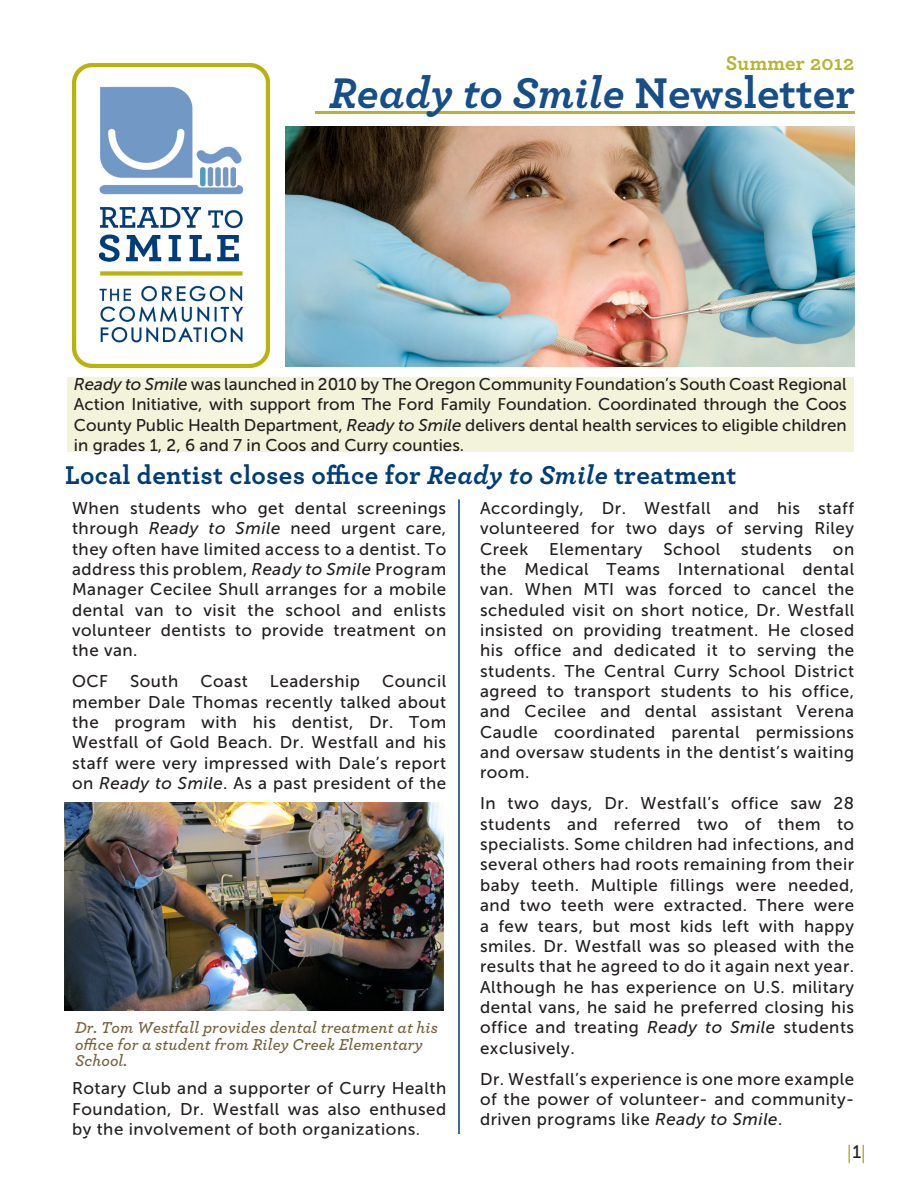
<style>
.page{position:relative;width:918px;height:1188px;background:#fff}
.page>*{position:absolute;margin:0;border:0;box-sizing:border-box;transform-origin:0 0}
.t1{font:italic 700 45px "Archer";color:#164e87}
.t2{font:700 27px "Archer";letter-spacing:.01em;color:#003d78}
.t3{font:700 21px "Archer";letter-spacing:.01em;color:#b6b433}
.t4{font:18px "Museo Sans 500";color:#231f20}
.body_copy{font:16.95px/20.4px "Museo Sans 500";letter-spacing:.03em;color:#231f20;text-align:justify}
.t5{font:italic 600 16.5px/16.5px "Archer";letter-spacing:.01em;color:#766340}
.s1{font-style:normal}
.s2{font-style:italic}
</style>
<div class="page">
<hr style="left:315px;top:111px;width:540px;height:3px;background:#b6b433">
<div style="left:67px;top:377px;width:786px;height:74px;background:#f2f3da"></div>
<img style="left:286px;top:126px;width:569px;height:241px">
<hr style="left:458px;top:499px;width:2px;height:635px;background:#003d78">
<img style="left:72px;top:64px;width:197px;height:304px">
<img style="left:64px;top:804px;width:378px;height:206px">
<div style="left:54px;top:795px;width:397px;height:225px;border:8px solid #fff"></div>
<svg style="left:848px;top:1145px;width:2px;height:18px"></svg>
<svg style="left:862px;top:1145px;width:2px;height:18px"></svg>
<p class="t3" style="left:726px;top:46px;width:130px">Summer 2012</p>
<p class="t1" style="left:330px;top:58px;width:527px">Ready to Smile <span class="s1">Newsletter</span></p>
<p class="body_copy" style="left:74px;top:374px;width:774px"><span class="s2">Ready to Smile</span> was launched in 2010 by The Oregon Community Foundation’s South Coast Regional Action Initiative, with support from The Ford Family Foundation. Coordinated through the Coos County Public Health Department, <span class="s2">Ready to Smile</span> delivers dental health services to eligible children in grades 1, 2, 6 and 7 in Coos and Curry counties.</p>
<p class="t2" style="left:65px;top:454px;width:673px">Local dentist closes office for <span class="s2">Ready to Smile</span> treatment</p>
<p class="body_copy" style="left:72px;top:498px;width:376px">When students who get dental screenings through <span class="s2">Ready to Smile</span> need urgent care, they often have limited access to a dentist. To address this problem, <span class="s2">Ready to Smile</span> Program Manager Cecilee Shull arranges for a mobile dental van to visit the school and enlists volunteer dentists to provide treatment on the van.</p>
<p class="body_copy" style="left:72px;top:671px;width:38px">OCF</p>
<p class="body_copy" style="left:130px;top:671px;width:50px">South</p>
<p class="body_copy" style="left:200px;top:671px;width:49px">Coast</p>
<p class="body_copy" style="left:270px;top:671px;width:92px">Leadership</p>
<p class="body_copy" style="left:72px;top:671px;width:376px;text-indent:310px">Council member Dale Thomas recently talked about the program with his dentist, Dr. Tom Westfall of Gold Beach. Dr. Westfall and his staff were very impressed with Dale’s report on <span class="s2">Ready to Smile</span>. As a past president of the</p>
<p class="t5" style="left:75px;top:1018px;width:365px">Dr. Tom Westfall provides dental treatment at his office for a student from Riley Creek Elementary<br>School.</p>
<p class="body_copy" style="left:72px;top:1078px;width:376px">Rotary Club and a supporter of Curry Health Foundation, Dr. Westfall was also enthused by the involvement of both organizations.</p>
<p class="body_copy" style="left:480px;top:498px;width:376px">Accordingly, Dr. Westfall and his staff volunteered for two days of serving Riley Creek Elementary School students on the Medical Teams International dental van. When MTI was forced to cancel the scheduled visit on short notice, Dr. Westfall insisted on providing treatment. He closed his office and dedicated it to serving the students. The Central Curry School District agreed to transport students to his office, and Cecilee and dental assistant Verena Caudle coordinated parental permissions and oversaw students in the dentist’s waiting room.</p>
<p class="body_copy" style="left:480px;top:793px;width:376px">In two days, Dr. Westfall’s office saw 28 students and referred two of them to specialists. Some children had infections, and several others had roots remaining from their baby teeth. Multiple fillings were needed, and two teeth were extracted. There were a few tears, but most kids left with happy smiles. Dr. Westfall was so pleased with the results that he agreed to do it again next year.<br>Although he has experience on U.S. military dental vans, he said he preferred closing his office and treating <span class="s2">Ready to Smile</span> students exclusively.</p>
<p class="body_copy" style="left:480px;top:1069px;width:376px">Dr. Westfall’s experience is one more example of the power of volunteer- and community&shy;driven programs like <span class="s2">Ready to Smile</span>.</p>
<p class="t4" style="left:853px;top:1142px;width:10px">1</p>
</div>
